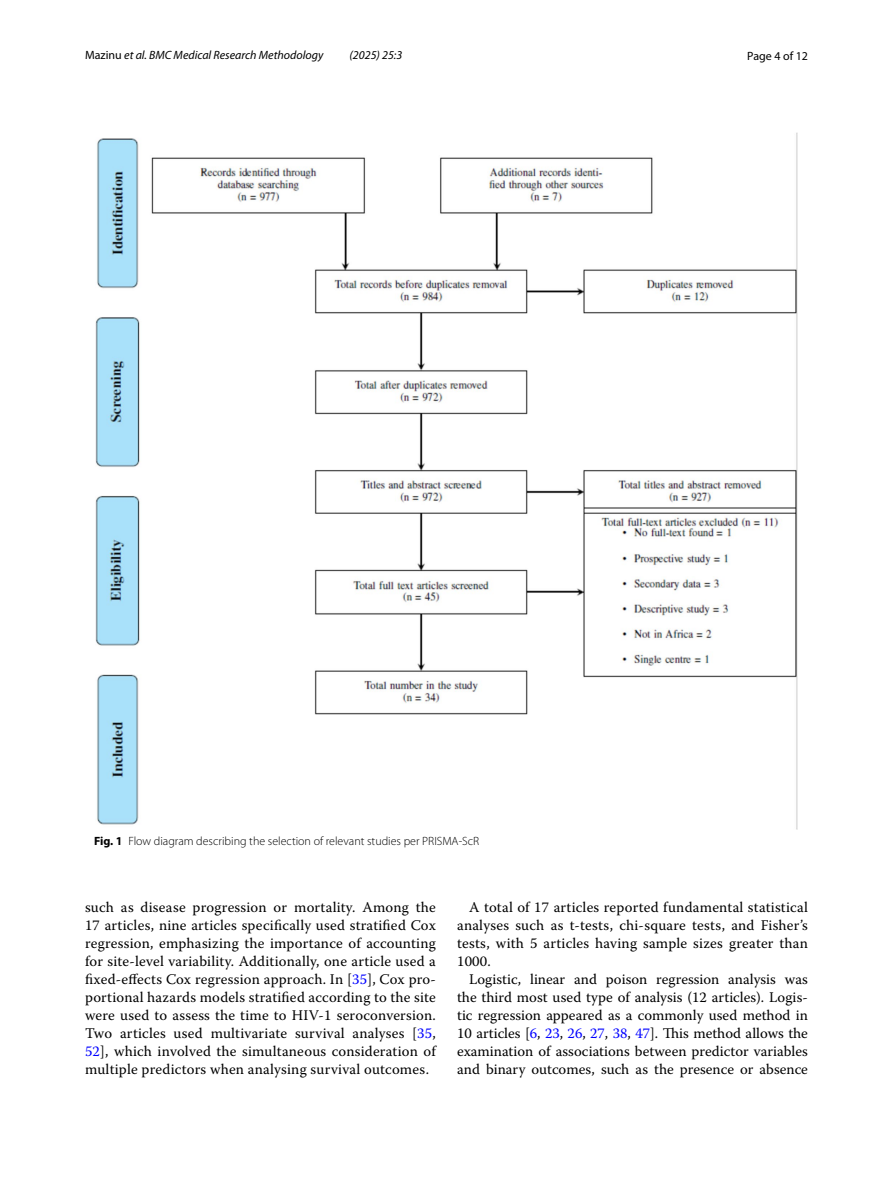
<style>
.page{position:relative;width:893px;height:1187px;background:#fff}
.page>*{position:absolute;margin:0;border:0;box-sizing:border-box;transform-origin:0 0}
.t1{font:14.7px/18px "Warnock Pro";letter-spacing:.015em;color:#000;text-align:justify}
.t2{font:300 12px "Myriad Pro";color:#000}
.t3{font:italic 12px "Myriad Pro";color:#000}
.t4{font:12px "Myriad Pro";color:#000}
.s1{font-style:normal}
.s2{font-weight:700}
.s3{color:#00f}
</style>
<div class="page">
<img style="left:96px;top:133px;width:701px;height:696px">
<p class="t3" style="left:85px;top:48px;width:240px"><span class="s1">Mazinu</span> et al. BMC Medical Research Methodology</p>
<p class="t3" style="left:350px;top:48px;width:54px">(2025) 25:3</p>
<p class="t4" style="left:747px;top:48px;width:62px">Page 4 of 12</p>
<p class="t2" style="left:94px;top:834px;width:387px"><span class="s2">Fig. 1</span> Flow diagram describing the selection of relevant studies per PRISMA-ScR</p>
<p class="t1" style="left:85px;top:897px;width:352px">such as disease progression or mortality. Among the 17 articles, nine articles specifically used stratified Cox regression, emphasizing the importance of accounting for site-level variability. Additionally, one article used a fixed-effects Cox regression approach. In [<span class="s3">35</span>], Cox pro&shy;portional hazards models stratified according to the site were used to assess the time to HIV-1 seroconversion.<br>Two articles used multivariate survival analyses [<span class="s3">35</span>, <span class="s3">52</span>], which involved the simultaneous consideration of multiple predictors when analysing survival outcomes.</p>
<p class="t1" style="left:457px;top:897px;width:352px;text-indent:12px">A total of 17 articles reported fundamental statistical analyses such as t-tests, chi-square tests, and Fisher’s tests, with 5 articles having sample sizes greater than 1000.</p>
<p class="t1" style="left:457px;top:969px;width:352px;text-indent:12px">Logistic, linear and poison regression analysis was the third most used type of analysis (12 articles). Logis&shy;tic regression appeared as a commonly used method in 10 articles [<span class="s3">6</span>, <span class="s3">23</span>, <span class="s3">26</span>, <span class="s3">27</span>, <span class="s3">38</span>, <span class="s3">47</span>]. This method allows the examination of associations between predictor variables and binary outcomes, such as the presence or absence</p>
</div>
